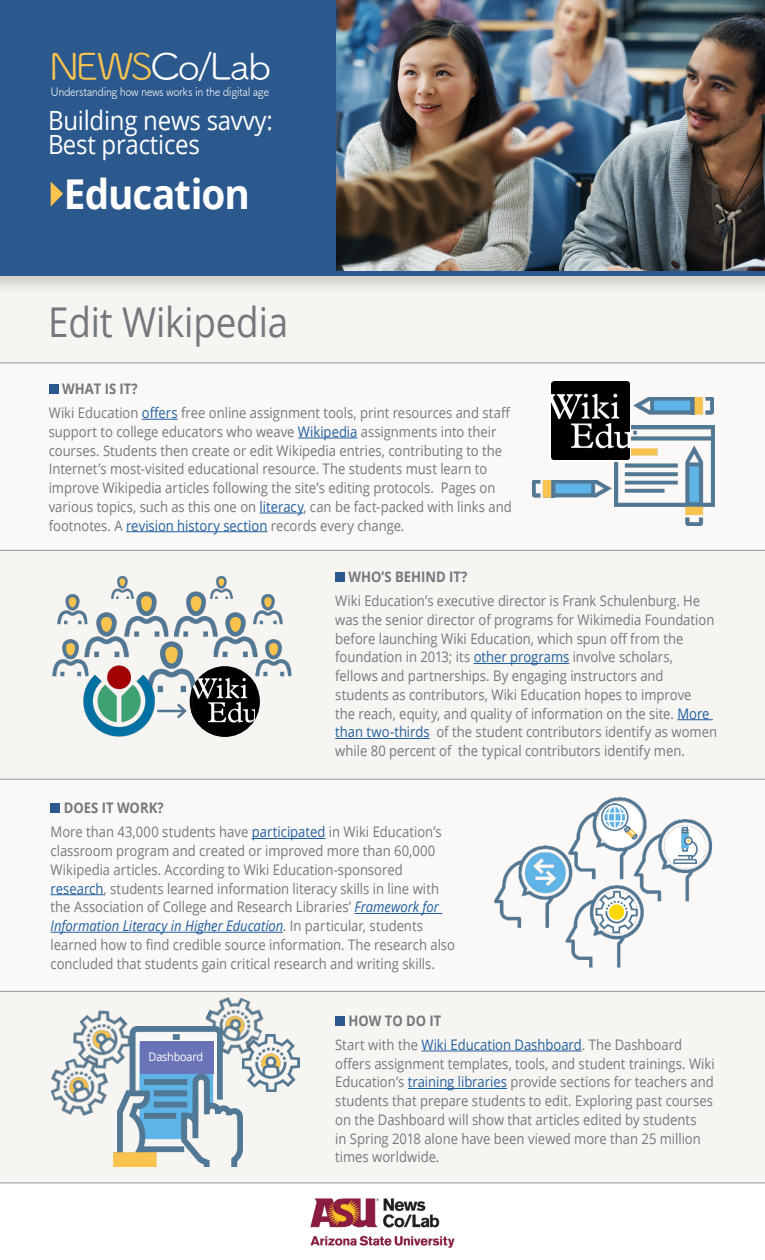
<style>
.page{position:relative;width:765px;height:1260px;background:#fff}
.page>*{position:absolute;margin:0;border:0;box-sizing:border-box;transform-origin:0 0}
.t1{font:41.12px "Open Sans";letter-spacing:-.005em;color:#74777b;scale:.9 1}
.t2{font:700 41.12px "Open Sans";letter-spacing:-.025em;color:#fff;scale:.94 1}
.t3{font:37px "Tsuku A Rd Gothic Regular 90 pv RKSJ H";letter-spacing:-.07em;color:#fff;scale:1.08 1}
.t4{font:26.5px/23.8px "Open Sans";letter-spacing:-.01em;color:#fff;scale:.91 1}
.t5{font:14.62px/18.8px "Open Sans";color:#74777b;scale:.9 1}
.t6{font:700 14.62px "Open Sans";color:#74777b;scale:.9 1}
.t7{font:11.88px "Tsuku A Rd Gothic Regular 90 pv RKSJ H";letter-spacing:-.04em;color:#fff;scale:.91 1}
.t8{font:11.75px "Open Sans";letter-spacing:-.02em;color:#fff;scale:.92 1}
.s1{color:#f8c34f}
.s2{font-weight:700}
.s3{color:#215e9e}
.s4{font-style:italic;color:#215e9e}
</style>
<div class="page">
<div style="left:0;top:266px;width:765px;height:994px;background:#f6f5f2"></div>
<div style="left:0;top:363px;width:765px;height:188px;background:#faf9f8"></div>
<div style="left:0;top:778px;width:765px;height:213px;background:#faf9f8"></div>
<hr style="left:0;top:550px;width:765px;height:1px;background:#919396">
<hr style="left:0;top:363px;width:765px;height:1px;background:#919396">
<hr style="left:0;top:779px;width:765px;height:1px;background:#919396">
<hr style="left:142px;top:419px;width:36px;height:1px;background:#215e9e">
<hr style="left:298px;top:438px;width:59px;height:1px;background:#215e9e">
<hr style="left:260px;top:513px;width:43px;height:1px;background:#215e9e">
<hr style="left:126px;top:531px;width:141px;height:1px;background:#215e9e">
<div style="left:49px;top:384px;width:9px;height:10px;background:#2b588d"></div>
<hr style="left:421px;top:1051px;width:161px;height:1px;background:#215e9e">
<hr style="left:408px;top:1088px;width:99px;height:1px;background:#215e9e">
<div style="left:335px;top:1016px;width:10px;height:10px;background:#2b588d"></div>
<hr style="left:252px;top:838px;width:73px;height:1px;background:#215e9e">
<hr style="left:51px;top:894px;width:53px;height:1px;background:#215e9e">
<hr style="left:355px;top:913px;width:87px;height:1px;background:#215e9e">
<hr style="left:51px;top:932px;width:232px;height:1px;background:#215e9e">
<div style="left:51px;top:803px;width:9px;height:10px;background:#2b588d"></div>
<hr style="left:474px;top:663px;width:95px;height:1px;background:#215e9e">
<hr style="left:677px;top:719px;width:36px;height:1px;background:#215e9e">
<hr style="left:335px;top:738px;width:95px;height:1px;background:#215e9e">
<div style="left:335px;top:572px;width:10px;height:10px;background:#2b588d"></div>
<div style="left:0;top:0;width:765px;height:294px;background:#000;opacity:.15"></div>
<img style="left:0;top:0;width:765px;height:276px">
<div style="left:0;top:0;width:335px;height:274px;background:#2b588d"></div>
<svg style="left:51px;top:182px;width:12px;height:25px"></svg>
<div style="left:0;top:1183px;width:765px;height:77px;background:#fff"></div>
<img style="left:310px;top:1198px;width:145px;height:50px">
<hr style="left:0;top:1183px;width:765px;height:1px;background:#919396">
<hr style="left:0;top:991px;width:765px;height:1px;background:#919396">
<img style="left:50px;top:1069px;width:58px;height:47px">
<img style="left:63px;top:1010px;width:80px;height:69px">
<img style="left:243px;top:1034px;width:57px;height:57px">
<img style="left:196px;top:990px;width:75px;height:73px">
<img style="left:114px;top:1027px;width:129px;height:140px">
<div style="left:140px;top:1041px;width:73px;height:33px;background:#6b73b8"></div>
<img style="left:615px;top:425px;width:99px;height:100px">
<div style="left:550px;top:380px;width:81px;height:82px;background:linear-gradient(to right,#fff,#fff)"></div>
<img style="left:552px;top:382px;width:77px;height:78px">
<img style="left:633px;top:397px;width:81px;height:17px">
<img style="left:532px;top:480px;width:80px;height:17px">
<img style="left:494px;top:797px;width:219px;height:171px">
<img style="left:52px;top:639px;width:37px;height:37px">
<img style="left:254px;top:639px;width:37px;height:37px">
<img style="left:84px;top:612px;width:45px;height:45px">
<img style="left:124px;top:591px;width:44px;height:46px">
<img style="left:214px;top:612px;width:44px;height:45px">
<img style="left:174px;top:591px;width:45px;height:46px">
<img style="left:57px;top:594px;width:30px;height:30px">
<img style="left:252px;top:594px;width:31px;height:30px">
<img style="left:111px;top:576px;width:23px;height:23px">
<img style="left:210px;top:576px;width:23px;height:23px">
<img style="left:157px;top:641px;width:36px;height:51px">
<div style="left:190px;top:666px;width:70px;height:71px;background:#000;border-radius:50%"></div>
<img style="left:80px;top:661px;width:77px;height:76px">
<hr style="left:158px;top:710px;width:27px;height:2px;background:#537694">
<svg style="left:175px;top:675px;width:82px;height:50px"></svg>
<h2 class="t3" style="left:49px;top:39px;width:208px"><span class="s1">NEWS</span>Co/Lab</h2>
<p class="t7" style="left:51px;top:83px;width:242px">Understanding how news works in the digital age</p>
<h3 class="t4" style="left:48px;top:108px;width:248px">Building news savvy:<br>Best practices</h3>
<h1 class="t2" style="left:64px;top:165px;width:200px">Education</h1>
<h1 class="t1" style="left:48px;top:294px;width:268px">Edit Wikipedia</h1>
<p class="t5" style="left:49px;top:376px;width:515px;line-height:24.4px;text-indent:13px"><span class="s2">WHAT IS IT?<br></span>Wiki Education <span class="s3">offers</span> free online assignment tools, print resources and staff</p>
<p class="t5" style="left:49px;top:422px;width:516px">support to college educators who weave <span class="s3">Wikipedia</span> assignments into their courses. Students then create or edit Wikipedia entries, contributing to the Internet’s most-visited educational resource. The students must learn to improve Wikipedia articles following the site’s editing protocols. Pages on various topics, such as this one on <span class="s3">literacy</span>, can be fact-packed with links and footnotes. A <span class="s3">revision history section</span> records every change.</p>
<p class="t6" style="left:349px;top:566px;width:133px">WHO’S BEHIND IT?</p>
<p class="t5" style="left:335px;top:591px;width:426px">Wiki Education’s executive director is Frank Schulenburg. He was the senior director of programs for Wikimedia Foundation before launching Wiki Education, which spun off from the foundation in 2013; its <span class="s3">other programs</span> involve scholars, fellows and partnerships. By engaging instructors and students as contributors, Wiki Education hopes to improve<br>the reach, equity, and quality of information on the site. <span class="s3">More than two-thirds</span> of the student contributors identify as women while 80 percent of the typical contributors identify men.</p>
<p class="t5" style="left:51px;top:795px;width:436px;line-height:24.4px;text-indent:13px"><span class="s2">DOES IT WORK?<br></span>More than 43,000 students have <span class="s3">participated</span> in Wiki Education’s</p>
<p class="t5" style="left:51px;top:841px;width:451px">classroom program and created or improved more than 60,000<br>Wikipedia articles. According to Wiki Education-sponsored <span class="s3">research</span>, students learned information literacy skills in line with the Association of College and Research Libraries’ <span class="s4">Framework for Information Literacy in Higher Education</span>. In particular, students learned how to find credible source information. The research also concluded that students gain critical research and writing skills.</p>
<p class="t8" style="left:149px;top:1049px;width:61px">Dashboard</p>
<p class="t5" style="left:335px;top:1008px;width:387px;line-height:24.4px;text-indent:13px"><span class="s2">HOW TO DO IT<br></span>Start with the <span class="s3">Wiki Education Dashboard</span>. The Dashboard</p>
<p class="t5" style="left:335px;top:1054px;width:423px">offers assignment templates, tools, and student trainings. Wiki Education’s <span class="s3">training libraries</span> provide sections for teachers and students that prepare students to edit. Exploring past courses on the Dashboard will show that articles edited by students<br>in Spring 2018 alone have been viewed more than 25 million times worldwide.</p>
</div>
